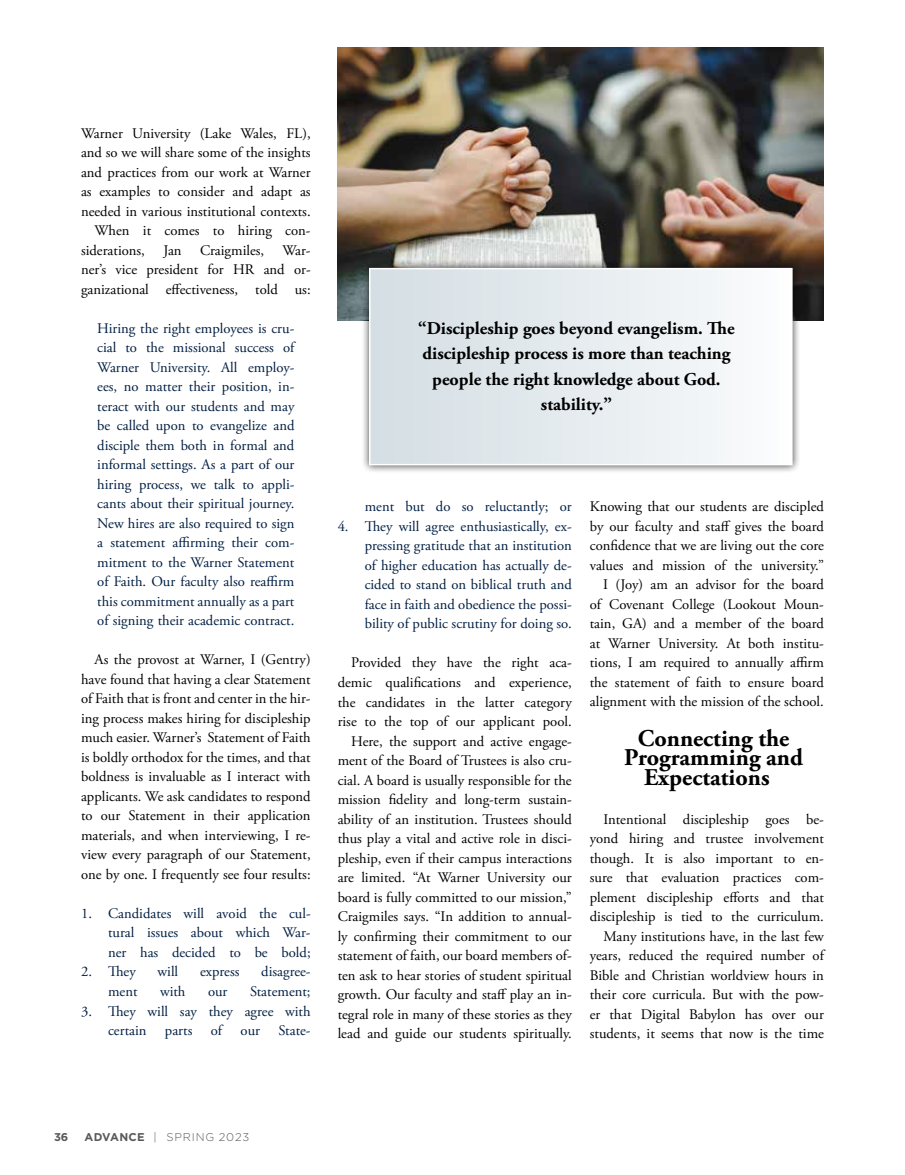
<style>
.page{position:relative;width:905px;height:1175px;background:#fff}
.page>*{position:absolute;margin:0;border:0;box-sizing:border-box;transform-origin:0 0}
.t1{font:700 24px/19.5px "Adobe Garamond Pro";color:#000;text-align:center}
.t2{font:700 18px/25.5px "Adobe Garamond Pro";color:#000;text-align:center}
.t3{font:14.7px/19.5px "Adobe Garamond Pro";color:#000;text-align:right}
.t4{font:14.7px/19.5px "Adobe Garamond Pro";color:#001e42;text-align:justify}
.t5{font:300 11.25px "Gotham";letter-spacing:.075em;color:#58595b}
.t6{font:700 11.25px "Gotham";color:#58595b}
.s1{font-weight:700}
</style>
<div class="page">
<img style="left:338px;top:47px;width:486px;height:274px">
<div style="left:361px;top:260px;width:439px;height:213px;background:#000;opacity:.75"></div>
<div style="left:370px;top:269px;width:421px;height:195px;background:linear-gradient(to right,#d3dde3,#fbfcfd)"></div>
<div style="left:369px;top:268px;width:423px;height:197px;border:2px solid #fff"></div>
<p class="t3" style="left:81px;top:124px;width:231px">Warner University (Lake Wales, FL),</p>
<p class="t3" style="left:81px;top:143px;width:231px">and so we will share some of the insights</p>
<p class="t3" style="left:81px;top:163px;width:231px">and practices from our work at Warner</p>
<p class="t3" style="left:81px;top:182px;width:231px">as examples to consider and adapt as</p>
<p class="t3" style="left:81px;top:202px;width:231px">needed in various institutional contexts.</p>
<p class="t3" style="left:94px;top:221px;width:217px">When it comes to hiring con-</p>
<p class="t3" style="left:81px;top:241px;width:65px">siderations,</p>
<p class="t3" style="left:163px;top:241px;width:20px">Jan</p>
<p class="t3" style="left:81px;top:241px;width:231px;text-align:justify;text-indent:119px">Craigmiles, War&shy;ner’s vice president for HR and or&shy;ganizational effectiveness, told us:</p>
<p class="t4" style="left:97px;top:319px;width:199px">Hiring the right employees is cru&shy;cial to the missional success of Warner University. All employ&shy;ees, no matter their position, in&shy;teract with our students and may be called upon to evangelize and disciple them both in formal and informal settings. As a part of our hiring process, we talk to appli&shy;cants about their spiritual journey.<br>New hires are also required to sign a statement affirming their com&shy;mitment to the Warner Statement of Faith. Our faculty also reaffirm this commitment annually as a part of signing their academic contract.</p>
<p class="t3" style="left:81px;top:650px;width:231px;text-align:justify;text-indent:13px">As the provost at Warner, I (Gentry) have found that having a clear Statement of Faith that is front and center in the hir&shy;ing process makes hiring for discipleship much easier. Warner’s Statement of Faith is boldly orthodox for the times, and that boldness is invaluable as I interact with applicants. We ask candidates to respond to our Statement in their application materials, and when interviewing, I re&shy;view every paragraph of our Statement, one by one. I frequently see four results:</p>
<p class="t4" style="left:108px;top:904px;width:204px;text-indent:-27px">1. Candidates will avoid the cul&shy;tural issues about which War&shy;ner has decided to be bold;</p>
<p class="t4" style="left:81px;top:962px;width:56px">2. They</p>
<p class="t4" style="left:158px;top:962px;width:22px">will</p>
<p class="t4" style="left:200px;top:962px;width:41px">express</p>
<p class="t4" style="left:261px;top:962px;width:51px">disagree-</p>
<p class="t4" style="left:108px;top:982px;width:31px">ment</p>
<p class="t4" style="left:160px;top:982px;width:27px">with</p>
<p class="t4" style="left:208px;top:982px;width:21px">our</p>
<p class="t4" style="left:250px;top:982px;width:62px">Statement;</p>
<p class="t4" style="left:108px;top:1001px;width:204px;text-indent:-27px">3. They will say they agree with certain</p>
<p class="t4" style="left:165px;top:1021px;width:29px">parts</p>
<p class="t4" style="left:211px;top:1021px;width:13px">of</p>
<p class="t4" style="left:240px;top:1021px;width:21px">our</p>
<p class="t4" style="left:278px;top:1021px;width:34px">State-</p>
<p class="t2" style="left:418px;top:316px;width:318px">“Discipleship goes beyond evangelism. The discipleship process is more than teaching people the right knowledge about God. stability.”</p>
<p class="t4" style="left:364px;top:497px;width:209px">ment but do so reluctantly; or</p>
<p class="t4" style="left:364px;top:517px;width:209px;text-indent:-27px">4. They will agree enthusiastically, ex&shy;pressing gratitude that an institution of higher education has actually de&shy;cided to stand on biblical truth and face in faith and obedience the possi&shy;bility of public scrutiny for doing so.</p>
<p class="t3" style="left:337px;top:653px;width:236px">Provided they have the right aca&shy;demic qualifications and experience, the candidates in the latter category rise to the top of our applicant pool.<br>Here, the support and active engage&shy;ment of the Board of Trustees is also cru&shy;cial. A board is usually responsible for the mission fidelity and long-term sustain&shy;ability of an institution. Trustees should thus play a vital and active role in disci&shy;pleship, even if their campus interactions are limited. “At Warner University our board is fully committed to our mission,” Craigmiles says. “In addition to annual&shy;ly confirming their commitment to our statement of faith, our board members of&shy;ten ask to hear stories of student spiritual growth. Our faculty and staff play an in&shy;tegral role in many of these stories as they lead and guide our students spiritually.</p>
<p class="t3" style="left:589px;top:497px;width:236px">Knowing that our students are discipled by our faculty and staff gives the board confidence that we are living out the core values and mission of the university.” I (Joy) am an advisor for the board of Covenant College (Lookout Moun&shy;tain, GA) and a member of the board at Warner University. At both institu&shy;tions, I am required to annually affirm the statement of faith to ensure board alignment with the mission of the school.</p>
<h1 class="t1" style="left:624px;top:729px;width:180px">Connecting the<br>Programming and<br>Expectations</h1>
<p class="t3" style="left:590px;top:810px;width:236px">Intentional discipleship goes be&shy;yond hiring and trustee involvement though. It is also important to en&shy;sure that evaluation practices com&shy;plement discipleship efforts and that discipleship is tied to the curriculum.<br>Many institutions have, in the last few years, reduced the required number of Bible and Christian worldview hours in their core curricula. But with the pow&shy;er that Digital Babylon has over our students, it seems that now is the time</p>
<p class="t6" style="left:54px;top:1129px;width:16px">36</p>
<p class="t5" style="left:85px;top:1130px;width:166px"><span class="s1">ADVANCE</span> | SPRING 2023</p>
</div>
